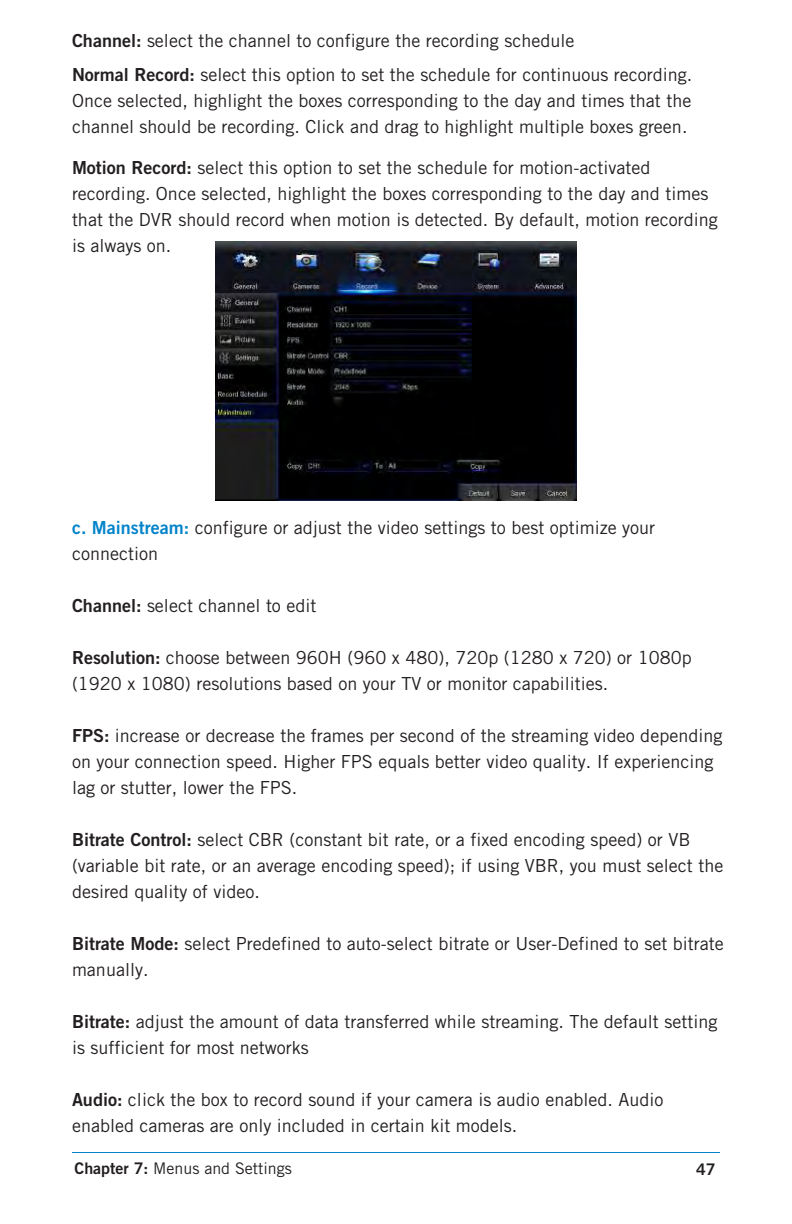
<style>
.page{position:relative;width:792px;height:1224px;background:#fff}
.page>*{position:absolute;margin:0;border:0;box-sizing:border-box;transform-origin:0 0}
.t1{font:18px/26px "Trade Gothic";color:#231f20}
.t2{font:16px "Trade Gothic";color:#231f20}
.t3{font:16px "Trade Gothic Bold Two";color:#231f20}
.s1{font-family:"Trade Gothic Bold Two"}
.s2{font-family:"Trade Gothic Bold Two";color:#0083ca}
</style>
<div class="page">
<hr style="left:72px;top:1152px;width:648px;height:1px;background:#0083ca">
<img style="left:215px;top:242px;width:362px;height:258px">
<p class="t1" style="left:72px;top:23px;width:622px;line-height:34.6px"><span class="s1">Channel:</span> select the channel to configure the recording schedule<br><span class="s1">Normal Record:</span> select this option to set the schedule for continuous recording.</p>
<p class="t1" style="left:72px;top:88px;width:621px">Once selected, highlight the boxes corresponding to the day and times that the channel should be recording. Click and drag to highlight multiple boxes green.</p>
<p class="t1" style="left:72px;top:154px;width:647px"><span class="s1">Motion Record:</span> select this option to set the schedule for motion-activated recording. Once selected, highlight the boxes corresponding to the day and times that the DVR should record when motion is detected. By default, motion recording is always on.</p>
<p class="t1" style="left:72px;top:514px;width:585px"><span class="s2">c. Mainstream:</span> configure or adjust the video settings to best optimize your connection</p>
<p class="t1" style="left:72px;top:592px;width:246px"><span class="s1">Channel:</span> select channel to edit</p>
<p class="t1" style="left:72px;top:644px;width:621px"><span class="s1">Resolution:</span> choose between 960H (960 x 480), 720p (1280 x 720) or 1080p (1920 x 1080) resolutions based on your TV or monitor capabilities.</p>
<p class="t1" style="left:72px;top:722px;width:652px"><span class="s1">FPS:</span> increase or decrease the frames per second of the streaming video depending on your connection speed. Higher FPS equals better video quality. If experiencing lag or stutter, lower the FPS.</p>
<p class="t1" style="left:72px;top:826px;width:653px"><span class="s1">Bitrate Control:</span> select CBR (constant bit rate, or a fixed encoding speed) or VB (variable bit rate, or an average encoding speed); if using VBR, you must select the desired quality of video.</p>
<p class="t1" style="left:72px;top:930px;width:653px"><span class="s1">Bitrate Mode:</span> select Predefined to auto-select bitrate or User-Defined to set bitrate manually.</p>
<p class="t1" style="left:72px;top:1008px;width:647px"><span class="s1">Bitrate:</span> adjust the amount of data transferred while streaming. The default setting is sufficient for most networks</p>
<p class="t1" style="left:72px;top:1086px;width:593px"><span class="s1">Audio:</span> click the box to record sound if your camera is audio enabled. Audio enabled cameras are only included in certain kit models.</p>
<p class="t2" style="left:75px;top:1159px;width:219px"><span class="s1">Chapter 7:</span> Menus and Settings</p>
<p class="t3" style="left:696px;top:1159px;width:21px">47</p>
</div>
